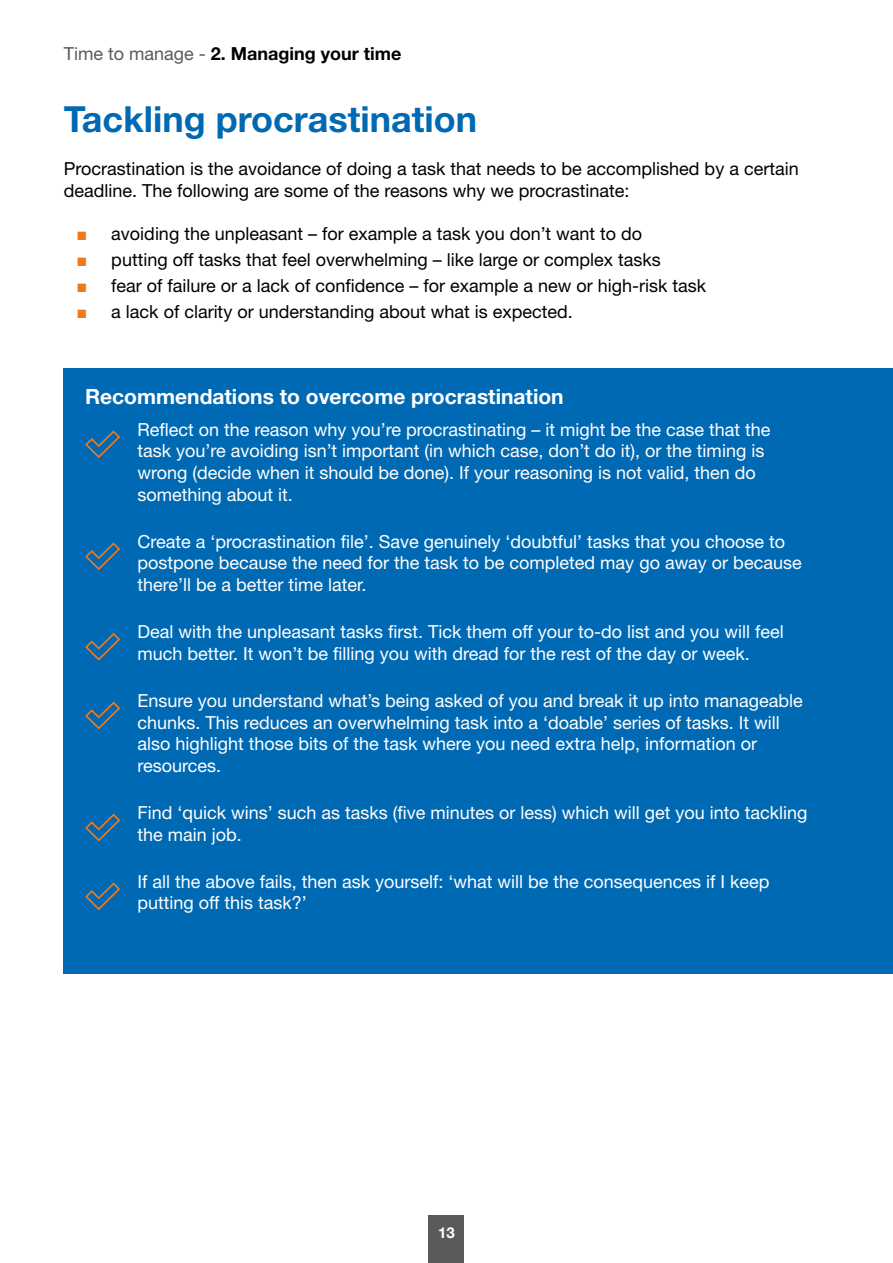
<style>
.page{position:relative;width:893px;height:1263px;background:#fff}
.page>*{position:absolute;margin:0;border:0;box-sizing:border-box;transform-origin:0 0}
.t1{font:700 36px "Helvetica Neue LT Std";color:#0069b3}
.t2{font:700 21px "Helvetica Neue LT Std";color:#fff}
.t3{font:18px/21.6px "Helvetica Neue LT Std";color:#fff}
.t4{font:18px/21.6px "Helvetica Neue LT Std";color:#000}
.t5{font:700 18px "Helvetica Neue LT Std";color:#000}
.t6{font:700 15px "Helvetica Neue LT Std";color:#fff}
.s1{font-weight:400;color:#5c5a59}
.s2{font-family:"Arial";color:#ef7918}
</style>
<div class="page">
<div style="left:64px;top:368px;width:829px;height:606px;background:#0069b3"></div>
<svg style="left:85px;top:430px;width:35px;height:28px"></svg>
<svg style="left:85px;top:542px;width:35px;height:28px"></svg>
<svg style="left:85px;top:633px;width:35px;height:28px"></svg>
<svg style="left:85px;top:702px;width:35px;height:27px"></svg>
<svg style="left:85px;top:814px;width:35px;height:27px"></svg>
<svg style="left:85px;top:882px;width:35px;height:28px"></svg>
<div style="left:429px;top:1216px;width:35px;height:47px;background:#5c5a59"></div>
<p class="t5" style="left:64px;top:43px;width:339px"><span class="s1">Time to manage -</span> 2. Managing your time</p>
<h1 class="t1" style="left:64px;top:97px;width:415px">Tackling procrastination</h1>
<p class="t4" style="left:64px;top:158px;width:736px">Procrastination is the avoidance of doing a task that needs to be accomplished by a certain deadline. The following are some of the reasons why we procrastinate:</p>
<p class="t4" style="left:77px;top:223px;width:567px"><span class="s2">■</span> avoiding the unpleasant – for example a task you don’t want to do</p>
<p class="t4" style="left:77px;top:248px;width:586px"><span class="s2">■</span> putting off tasks that feel overwhelming – like large or complex tasks</p>
<p class="t4" style="left:77px;top:274px;width:631px"><span class="s2">■</span> fear of failure or a lack of confidence – for example a new or high-risk task</p>
<p class="t4" style="left:77px;top:300px;width:498px"><span class="s2">■</span> a lack of clarity or understanding about what is expected.</p>
<p class="t2" style="left:85px;top:384px;width:480px">Recommendations to overcome procrastination</p>
<p class="t3" style="left:137px;top:418px;width:635px">Reflect on the reason why you’re procrastinating – it might be the case that the task you’re avoiding isn’t important (in which case, don’t do it), or the timing is wrong (decide when it should be done). If your reasoning is not valid, then do something about it.</p>
<p class="t3" style="left:137px;top:530px;width:666px">Create a ‘procrastination file’. Save genuinely ‘doubtful’ tasks that you choose to postpone because the need for the task to be completed may go away or because there’ll be a better time later.</p>
<p class="t3" style="left:137px;top:621px;width:648px">Deal with the unpleasant tasks first. Tick them off your to-do list and you will feel much better. It won’t be filling you with dread for the rest of the day or week.</p>
<p class="t3" style="left:137px;top:689px;width:667px">Ensure you understand what’s being asked of you and break it up into manageable chunks. This reduces an overwhelming task into a ‘doable’ series of tasks. It will also highlight those bits of the task where you need extra help, information or resources.</p>
<p class="t3" style="left:137px;top:801px;width:672px">Find ‘quick wins’ such as tasks (five minutes or less) which will get you into tackling the main job.</p>
<p class="t3" style="left:137px;top:870px;width:634px">If all the above fails, then ask yourself: ‘what will be the consequences if I keep putting off this task?’</p>
<p class="t6" style="left:438px;top:1223px;width:18px">13</p>
</div>
